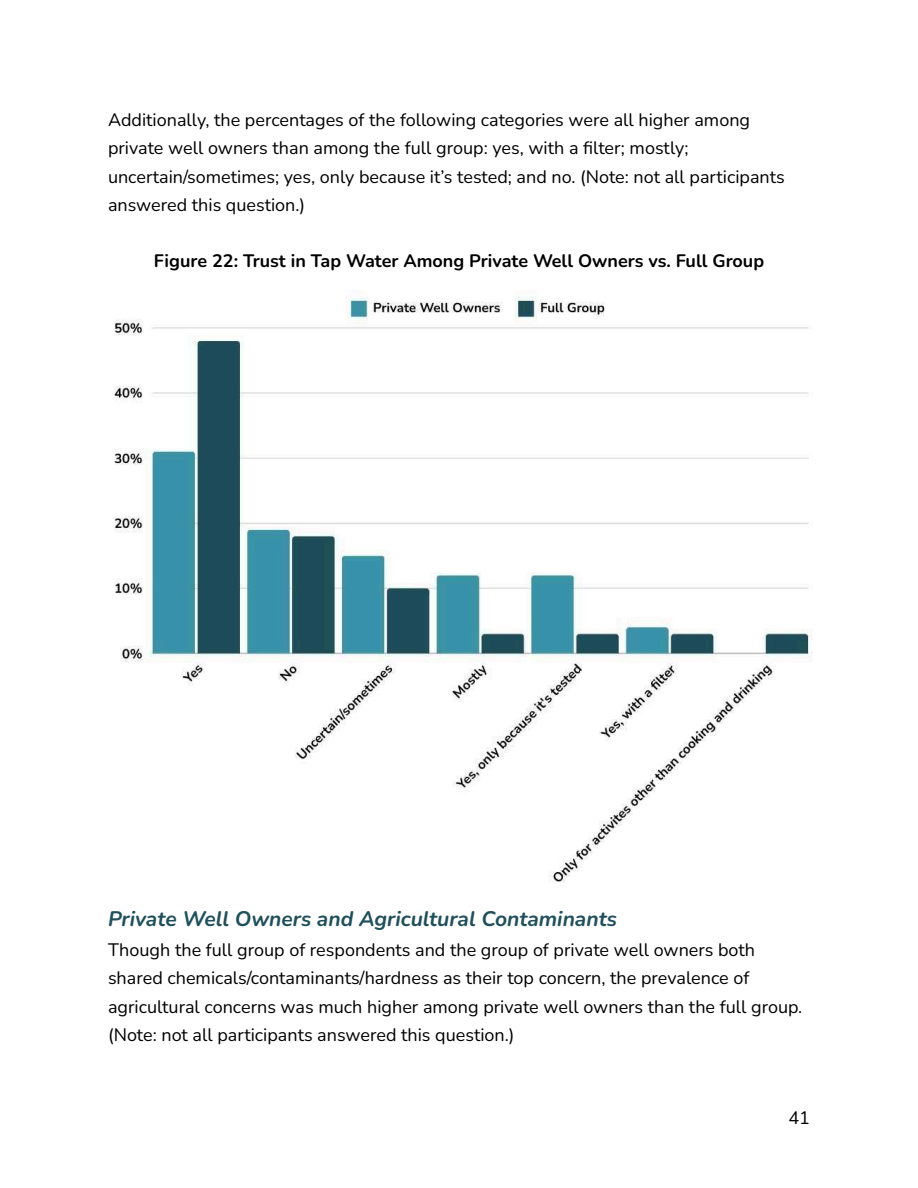
<style>
.page{position:relative;width:918px;height:1188px;background:#fff}
.page>*{position:absolute;margin:0;border:0;box-sizing:border-box;transform-origin:0 0}
.t1{font:italic 700 21px "Nunito";color:#20505b}
.t2{font:18px/28.2px "Nunito";color:#000}
.t3{font:700 18px "Nunito";color:#000}
</style>
<div class="page">
<img style="left:114px;top:296px;width:698px;height:586px">
<p class="t2" style="left:108px;top:106px;width:678px">Additionally, the percentages of the following categories were all higher among private well owners than among the full group: yes, with a filter; mostly; uncertain/sometimes; yes, only because it’s tested; and no. (Note: not all participants answered this question.)</p>
<p class="t3" style="left:154px;top:249px;width:612px">Figure 22: Trust in Tap Water Among Private Well Owners vs. Full Group</p>
<p class="t1" style="left:108px;top:905px;width:511px">Private Well Owners and Agricultural Contaminants</p>
<p class="t2" style="left:108px;top:936px;width:696px">Though the full group of respondents and the group of private well owners both shared chemicals/contaminants/hardness as their top concern, the prevalence of agricultural concerns was much higher among private well owners than the full group. (Note: not all participants answered this question.)</p>
<p class="t2" style="left:788px;top:1104px;width:23px">41</p>
</div>
